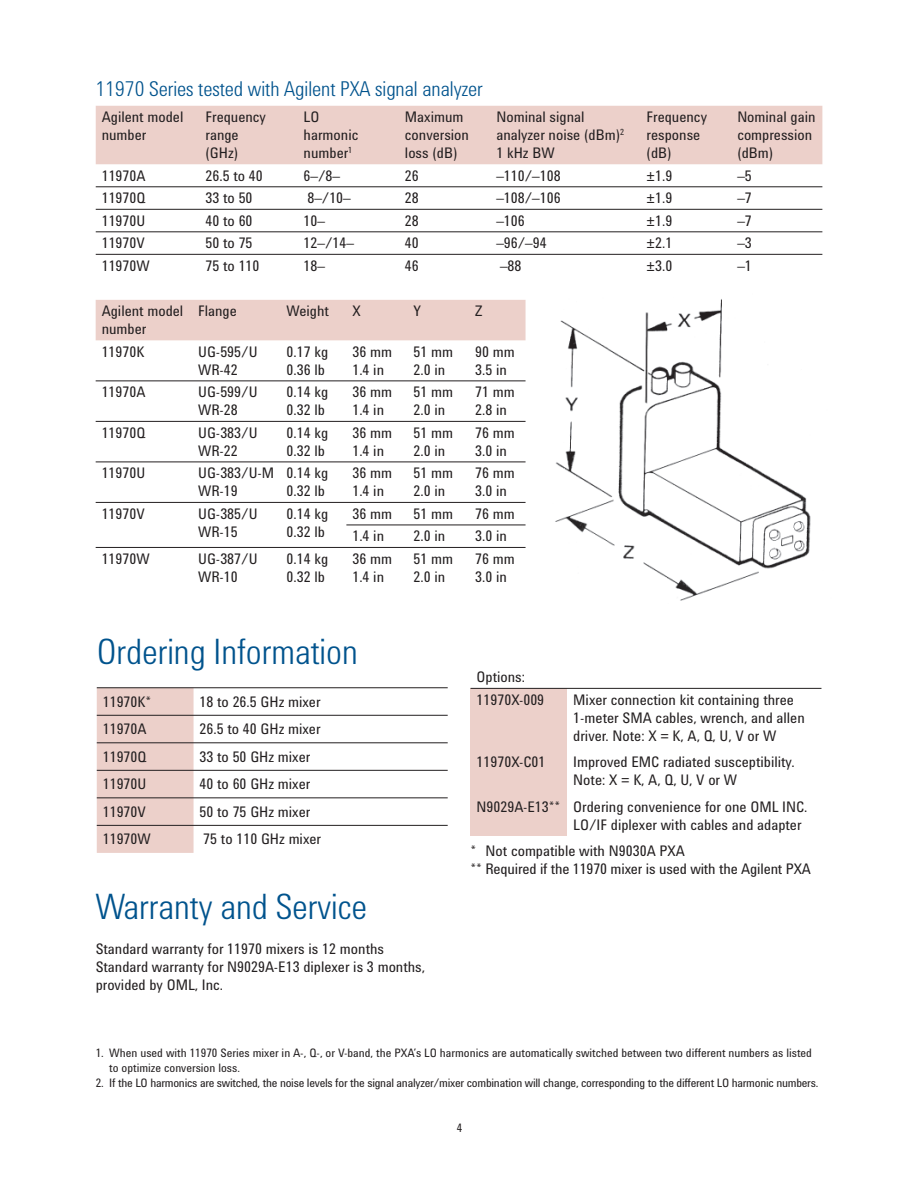
<style>
.page{position:relative;width:918px;height:1188px;background:#fff}
.page>*{position:absolute;margin:0;border:0;box-sizing:border-box;transform-origin:0 0}
.t1{font:300 36px "Agilent Condensed CFF";color:#00538d}
.t2{font:300 21px "Agilent Condensed CFF";color:#00538d}
.t3{font:15px/18px "Agilent Condensed CFF";color:#231f20}
.t4{font:12px/15px "Agilent Condensed CFF";color:#231f20}
.t5{font:12px "Agilent Condensed CFF";letter-spacing:-.02em;color:#231f20}
</style>
<div class="page">
<img style="left:555px;top:299px;width:256px;height:302px">
<div style="left:96px;top:300px;width:430px;height:40px;background:#ecd0ca"></div>
<hr style="left:96px;top:381px;width:430px;height:1px;background:#231f20">
<hr style="left:96px;top:421px;width:430px;height:1px;background:#231f20">
<hr style="left:96px;top:462px;width:430px;height:1px;background:#231f20">
<hr style="left:96px;top:502px;width:430px;height:1px;background:#231f20">
<hr style="left:346px;top:525px;width:180px;height:1px;background:#231f20">
<hr style="left:96px;top:547px;width:430px;height:1px;background:#231f20">
<div style="left:96px;top:106px;width:726px;height:58px;background:#ecd0ca"></div>
<hr style="left:96px;top:186px;width:726px;height:1px;background:#231f20">
<hr style="left:96px;top:209px;width:726px;height:1px;background:#231f20">
<hr style="left:96px;top:231px;width:726px;height:1px;background:#231f20">
<hr style="left:96px;top:254px;width:726px;height:1px;background:#231f20">
<div style="left:97px;top:688px;width:97px;height:165px;background:#ecd0ca"></div>
<hr style="left:97px;top:715px;width:351px;height:1px;background:#231f20">
<hr style="left:97px;top:742px;width:351px;height:1px;background:#231f20">
<hr style="left:97px;top:770px;width:351px;height:1px;background:#231f20">
<hr style="left:97px;top:797px;width:351px;height:1px;background:#231f20">
<hr style="left:97px;top:825px;width:351px;height:1px;background:#231f20">
<hr style="left:97px;top:687px;width:351px;height:1px;background:#231f20">
<div style="left:471px;top:688px;width:96px;height:148px;background:#ecd0ca"></div>
<hr style="left:471px;top:688px;width:350px;height:1px;background:#231f20">
<h2 class="t2" style="left:96px;top:80px;width:389px">11970 Series tested with Agilent PXA signal analyzer</h2>
<p class="t3" style="left:102px;top:109px;width:83px">Agilent model number</p>
<p class="t3" style="left:206px;top:109px;width:62px">Frequency range (GHz)</p>
<p class="t3" style="left:304px;top:109px;width:56px">LO harmonic number<sup>1</sup></p>
<p class="t3" style="left:405px;top:109px;width:66px">Maximum conversion loss (dB)</p>
<p class="t3" style="left:496px;top:109px;width:129px">Nominal signal analyzer noise (dBm)<sup>2<br></sup>1 kHz BW</p>
<p class="t3" style="left:647px;top:109px;width:62px">Frequency response (dB)</p>
<p class="t3" style="left:737px;top:109px;width:80px">Nominal gain compression (dBm)</p>
<p class="t3" style="left:102px;top:168px;width:45px">11970A</p>
<p class="t3" style="left:206px;top:168px;width:59px">26.5 to 40</p>
<p class="t3" style="left:304px;top:168px;width:38px">6–/8–</p>
<p class="t3" style="left:405px;top:168px;width:15px">26</p>
<p class="t3" style="left:496px;top:168px;width:66px">–110/–108</p>
<p class="t3" style="left:647px;top:168px;width:27px">±1.9</p>
<p class="t3" style="left:737px;top:168px;width:16px">–5</p>
<p class="t3" style="left:102px;top:190px;width:45px">11970Q</p>
<p class="t3" style="left:206px;top:190px;width:49px">33 to 50</p>
<p class="t3" style="left:307px;top:190px;width:45px">8–/10–</p>
<p class="t3" style="left:405px;top:190px;width:15px">28</p>
<p class="t3" style="left:496px;top:190px;width:66px">–108/–106</p>
<p class="t3" style="left:647px;top:190px;width:27px">±1.9</p>
<p class="t3" style="left:737px;top:190px;width:16px">–7</p>
<p class="t3" style="left:102px;top:213px;width:45px">11970U</p>
<p class="t3" style="left:206px;top:213px;width:49px">40 to 60</p>
<p class="t3" style="left:304px;top:213px;width:23px">10–</p>
<p class="t3" style="left:405px;top:213px;width:15px">28</p>
<p class="t3" style="left:496px;top:213px;width:30px">–106</p>
<p class="t3" style="left:647px;top:213px;width:27px">±1.9</p>
<p class="t3" style="left:737px;top:213px;width:16px">–7</p>
<p class="t3" style="left:102px;top:235px;width:45px">11970V</p>
<p class="t3" style="left:206px;top:235px;width:49px">50 to 75</p>
<p class="t3" style="left:304px;top:235px;width:52px">12–/14–</p>
<p class="t3" style="left:405px;top:235px;width:15px">40</p>
<p class="t3" style="left:496px;top:235px;width:52px">–96/–94</p>
<p class="t3" style="left:647px;top:235px;width:27px">±2.1</p>
<p class="t3" style="left:737px;top:235px;width:16px">–3</p>
<p class="t3" style="left:102px;top:258px;width:50px">11970W</p>
<p class="t3" style="left:206px;top:258px;width:56px">75 to 110</p>
<p class="t3" style="left:304px;top:258px;width:23px">18–</p>
<p class="t3" style="left:405px;top:258px;width:15px">46</p>
<p class="t3" style="left:500px;top:258px;width:23px">–88</p>
<p class="t3" style="left:647px;top:258px;width:27px">±3.0</p>
<p class="t3" style="left:737px;top:258px;width:16px">–1</p>
<p class="t3" style="left:102px;top:303px;width:83px">Agilent model number</p>
<p class="t3" style="left:198px;top:303px;width:40px">Flange</p>
<p class="t3" style="left:287px;top:303px;width:44px">Weight</p>
<p class="t3" style="left:352px;top:303px;width:10px">X</p>
<p class="t3" style="left:413px;top:303px;width:9px">Y</p>
<p class="t3" style="left:475px;top:303px;width:9px">Z</p>
<p class="t3" style="left:102px;top:344px;width:44px">11970K</p>
<p class="t3" style="left:198px;top:344px;width:61px">UG-595/U<br>WR-42</p>
<p class="t3" style="left:287px;top:344px;width:43px">0.17 kg<br>0.36 lb</p>
<p class="t3" style="left:352px;top:344px;width:41px">36 mm<br>1.4 in</p>
<p class="t3" style="left:413px;top:344px;width:41px">51 mm<br>2.0 in</p>
<p class="t3" style="left:475px;top:344px;width:41px">90 mm<br>3.5 in</p>
<p class="t3" style="left:102px;top:384px;width:45px">11970A</p>
<p class="t3" style="left:198px;top:384px;width:61px">UG-599/U<br>WR-28</p>
<p class="t3" style="left:287px;top:384px;width:43px">0.14 kg<br>0.32 lb</p>
<p class="t3" style="left:352px;top:384px;width:41px">36 mm<br>1.4 in</p>
<p class="t3" style="left:413px;top:384px;width:41px">51 mm<br>2.0 in</p>
<p class="t3" style="left:475px;top:384px;width:41px">71 mm<br>2.8 in</p>
<p class="t3" style="left:102px;top:425px;width:45px">11970Q</p>
<p class="t3" style="left:198px;top:425px;width:61px">UG-383/U<br>WR-22</p>
<p class="t3" style="left:287px;top:425px;width:43px">0.14 kg<br>0.32 lb</p>
<p class="t3" style="left:352px;top:425px;width:41px">36 mm<br>1.4 in</p>
<p class="t3" style="left:413px;top:425px;width:41px">51 mm<br>2.0 in</p>
<p class="t3" style="left:475px;top:425px;width:41px">76 mm<br>3.0 in</p>
<p class="t3" style="left:102px;top:465px;width:45px">11970U</p>
<p class="t3" style="left:198px;top:465px;width:78px">UG-383/U-M<br>WR-19</p>
<p class="t3" style="left:287px;top:465px;width:43px">0.14 kg<br>0.32 lb</p>
<p class="t3" style="left:352px;top:465px;width:41px">36 mm<br>1.4 in</p>
<p class="t3" style="left:413px;top:465px;width:41px">51 mm<br>2.0 in</p>
<p class="t3" style="left:475px;top:465px;width:41px">76 mm<br>3.0 in</p>
<p class="t3" style="left:102px;top:506px;width:45px">11970V</p>
<p class="t3" style="left:198px;top:506px;width:61px">UG-385/U<br>WR-15</p>
<p class="t3" style="left:287px;top:506px;width:43px">0.14 kg<br>0.32 lb</p>
<p class="t3" style="left:352px;top:506px;width:41px">36 mm</p>
<p class="t3" style="left:413px;top:506px;width:41px">51 mm</p>
<p class="t3" style="left:475px;top:506px;width:41px">76 mm</p>
<p class="t3" style="left:352px;top:528px;width:33px">1.4 in</p>
<p class="t3" style="left:413px;top:528px;width:33px">2.0 in</p>
<p class="t3" style="left:475px;top:528px;width:33px">3.0 in</p>
<p class="t3" style="left:102px;top:551px;width:50px">11970W</p>
<p class="t3" style="left:198px;top:551px;width:61px">UG-387/U<br>WR-10</p>
<p class="t3" style="left:287px;top:551px;width:43px">0.14 kg<br>0.32 lb</p>
<p class="t3" style="left:352px;top:551px;width:41px">36 mm<br>1.4 in</p>
<p class="t3" style="left:413px;top:551px;width:41px">51 mm<br>2.0 in</p>
<p class="t3" style="left:475px;top:551px;width:41px">76 mm<br>3.0 in</p>
<h1 class="t1" style="left:97px;top:639px;width:263px">Ordering Information</h1>
<p class="t3" style="left:103px;top:694px;width:50px">11970K*</p>
<p class="t3" style="left:200px;top:694px;width:123px">18 to 26.5 GHz mixer</p>
<p class="t3" style="left:103px;top:721px;width:45px">11970A</p>
<p class="t3" style="left:200px;top:721px;width:123px">26.5 to 40 GHz mixer</p>
<p class="t3" style="left:103px;top:749px;width:45px">11970Q</p>
<p class="t3" style="left:200px;top:749px;width:112px">33 to 50 GHz mixer</p>
<p class="t3" style="left:103px;top:776px;width:45px">11970U</p>
<p class="t3" style="left:200px;top:776px;width:112px">40 to 60 GHz mixer</p>
<p class="t3" style="left:103px;top:804px;width:45px">11970V</p>
<p class="t3" style="left:200px;top:804px;width:112px">50 to 75 GHz mixer</p>
<p class="t3" style="left:103px;top:831px;width:50px">11970W</p>
<p class="t3" style="left:203px;top:831px;width:119px">75 to 110 GHz mixer</p>
<h1 class="t1" style="left:96px;top:893px;width:273px">Warranty and Service</h1>
<p class="t3" style="left:96px;top:941px;width:331px">Standard warranty for 11970 mixers is 12 months<br>Standard warranty for N9029A-E13 diplexer is 3 months, provided by OML, Inc.</p>
<p class="t3" style="left:477px;top:667px;width:69px;line-height:22.5px">Options:<br>11970X-009</p>
<p class="t3" style="left:573px;top:692px;width:233px">Mixer connection kit containing three<br>1-meter SMA cables, wrench, and allen driver. Note: X = K, A, Q, U, V or W</p>
<p class="t3" style="left:573px;top:754px;width:223px">Improved EMC radiated susceptibility.<br>Note: X = K, A, Q, U, V or W</p>
<p class="t3" style="left:573px;top:799px;width:236px">Ordering convenience for one OML INC.<br>LO/IF diplexer with cables and adapter</p>
<p class="t3" style="left:471px;top:843px;width:342px">* Not compatible with N9030A PXA<br>** Required if the 11970 mixer is used with the Agilent PXA</p>
<p class="t3" style="left:477px;top:754px;width:70px">11970X-C01</p>
<p class="t3" style="left:477px;top:799px;width:85px">N9029A-E13**</p>
<p class="t4" style="left:109px;top:1046px;width:704px;text-indent:-13px">1. When used with 11970 Series mixer in A-, Q-, or V-band, the PXA’s LO harmonics are automatically switched between two different numbers as listed to optimize conversion loss.</p>
<p class="t5" style="left:96px;top:1078px;width:724px">2. If the LO harmonics are switched, the noise levels for the signal analyzer/mixer combination will change, corresponding to the different LO harmonic numbers.</p>
<p class="t4" style="left:457px;top:1122px;width:7px">4</p>
</div>
